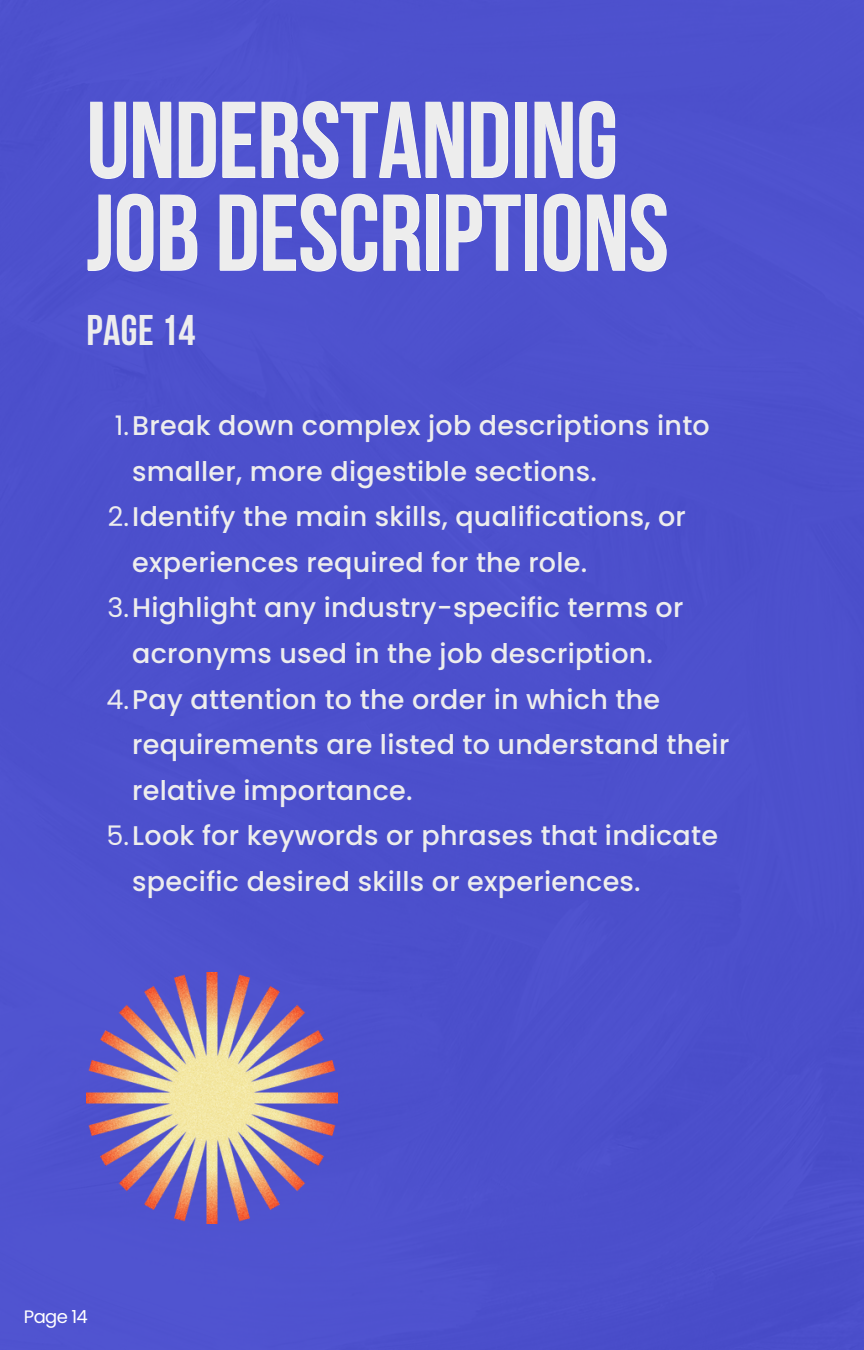
<style>
.page{position:relative;width:864px;height:1350px;background:#4d50cd}
.page>*{position:absolute;margin:0;border:0;box-sizing:border-box;transform-origin:0 0}
.t1{font:700 108px "Bebas Neue";letter-spacing:-.005em;color:#ededed}
.t2{font:700 42.75px "Bebas Neue";letter-spacing:.01em;color:#ededed}
.t3{font:500 27px/45.4px "Poppins";letter-spacing:.01em;color:#ededed}
.t4{font:18px "Poppins";letter-spacing:-.035em;color:#fff}
.s1{font-weight:400}
</style>
<div class="page">
<img style="left:86px;top:972px;width:252px;height:252px">
<p class="t1" style="left:86px;top:96px;width:533px">UNDERSTANDING</p>
<p class="t1" style="left:86px;top:189px;width:584px">JOB DESCRIPTIONS</p>
<p class="t2" style="left:86px;top:313px;width:111px">Page 14</p>
<h2 class="t3" style="left:132px;top:403px;width:579px;text-indent:-18px"><span class="s1">1.</span>Break down complex job descriptions into smaller, more digestible sections.</h2>
<p class="t3" style="left:132px;top:494px;width:555px;text-indent:-24px"><span class="s1">2.</span>Identify the main skills, qualifications, or experiences required for the role.</p>
<p class="t3" style="left:107px;top:585px;width:578px;text-align:center"><span class="s1">3.</span>Highlight any industry-specific terms or acronyms used in the job description.</p>
<p class="t3" style="left:132px;top:676px;width:599px;text-indent:-26px"><span class="s1">4.</span>Pay attention to the order in which the requirements are listed to understand their relative importance.</p>
<p class="t3" style="left:132px;top:813px;width:587px;text-indent:-26px"><span class="s1">5.</span>Look for keywords or phrases that indicate specific desired skills or experiences.</p>
<p class="t4" style="left:24px;top:1304px;width:66px">Page 14</p>
</div>
